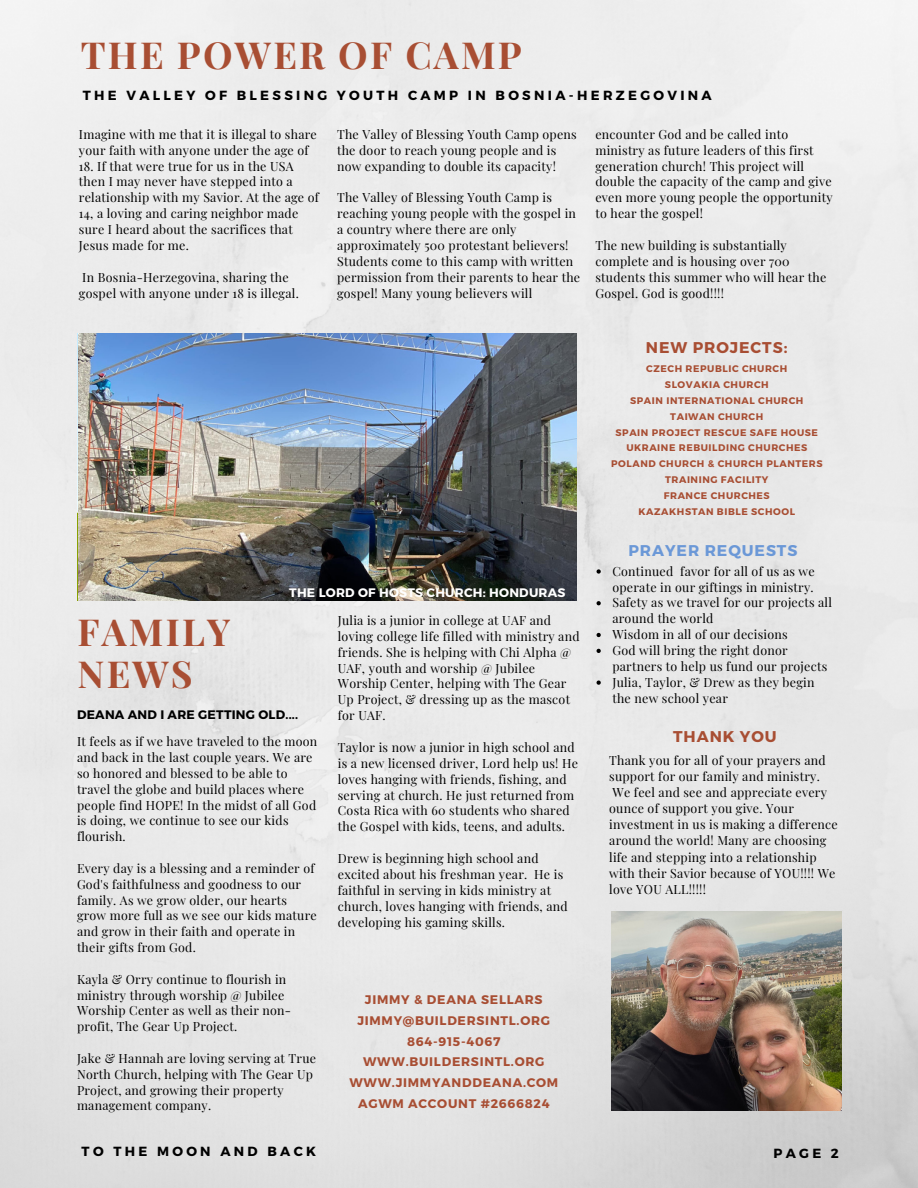
<style>
.page{position:relative;width:918px;height:1188px;background:#fff}
.page>*{position:absolute;margin:0;border:0;box-sizing:border-box;transform-origin:0 0}
.t1{font:700 37.35px/42.3px "Playfair Display";letter-spacing:.06em;color:#a84e33}
.t2{font:700 15.6px "Montserrat";letter-spacing:.06em;color:#a84e33}
.t3{font:700 15.6px "Montserrat";letter-spacing:.06em;color:#6b98d7}
.t4{font:700 13.2px "Montserrat";letter-spacing:.25em;color:#000}
.t5{font:12.45px/15.9px "Playfair Display";letter-spacing:.02em;color:#000}
.t6{font:700 12.45px "Montserrat";letter-spacing:.06em;color:#a84e33}
.t7{font:700 12.3px "Montserrat";letter-spacing:.02em;color:#fff}
.t8{font:700 12.3px "Montserrat";letter-spacing:.02em;color:#000}
.t9{font:700 9.6px/15.9px "Montserrat";letter-spacing:.06em;color:#a84e33;text-align:center}
</style>
<div class="page">
<img style="left:0;top:0;width:918px;height:1188px">
<svg style="left:597px;top:569px;width:4px;height:5px"></svg>
<svg style="left:597px;top:601px;width:4px;height:4px"></svg>
<svg style="left:597px;top:633px;width:4px;height:4px"></svg>
<svg style="left:597px;top:649px;width:4px;height:4px"></svg>
<svg style="left:597px;top:681px;width:4px;height:4px"></svg>
<img style="left:612px;top:912px;width:229px;height:199px">
<img style="left:78px;top:334px;width:499px;height:266px">
<p class="t1" style="left:81px;top:32px;width:443px">THE POWER OF CAMP</p>
<p class="t4" style="left:83px;top:87px;width:631px">THE VALLEY OF BLESSING YOUTH CAMP IN BOSNIA-HERZEGOVINA</p>
<p class="t5" style="left:79px;top:126px;width:239px">Imagine with me that it is illegal to share your faith with anyone under the age of</p>
<p class="t5" style="left:79px;top:157px;width:242px">18. If that were true for us in the USA then I may never have stepped into a relationship with my Savior. At the age of 14, a loving and caring neighbor made sure I heard about the sacrifices that Jesus made for me.</p>
<p class="t5" style="left:79px;top:269px;width:221px">In Bosnia-Herzegovina, sharing the gospel with anyone under 18 is illegal.</p>
<p class="t5" style="left:337px;top:126px;width:241px">The Valley of Blessing Youth Camp opens the door to reach young people and is now expanding to double its capacity!</p>
<p class="t5" style="left:337px;top:189px;width:245px">The Valley of Blessing Youth Camp is reaching young people with the gospel in a country where there are only approximately 500 protestant believers!<br>Students come to this camp with written permission from their parents to hear the gospel! Many young believers will</p>
<p class="t5" style="left:595px;top:126px;width:239px">encounter God and be called into ministry as future leaders of this first generation church! This project will double the capacity of the camp and give even more young people the opportunity to hear the gospel!</p>
<p class="t5" style="left:595px;top:237px;width:232px">The new building is substantially complete and is housing over 700 students this summer who will hear the<br>Gospel. God is good!!!!</p>
<p class="t2" style="left:646px;top:338px;width:143px">NEW PROJECTS:</p>
<p class="t9" style="left:646px;top:360px;width:143px">CZECH REPUBLIC CHURCH</p>
<p class="t9" style="left:665px;top:376px;width:105px">SLOVAKIA CHURCH</p>
<p class="t9" style="left:630px;top:392px;width:175px">SPAIN INTERNATIONAL CHURCH</p>
<p class="t9" style="left:670px;top:408px;width:95px">TAIWAN CHURCH</p>
<p class="t9" style="left:616px;top:424px;width:204px">SPAIN PROJECT RESCUE SAFE HOUSE</p>
<p class="t9" style="left:626px;top:440px;width:182px">UKRAINE REBUILDING CHURCHES</p>
<p class="t9" style="left:611px;top:456px;width:213px">POLAND CHURCH &amp; CHURCH PLANTERS<br>TRAINING FACILITY</p>
<p class="t9" style="left:664px;top:487px;width:107px">FRANCE CHURCHES</p>
<p class="t9" style="left:639px;top:503px;width:158px">KAZAKHSTAN BIBLE SCHOOL</p>
<p class="t7" style="left:289px;top:584px;width:278px">THE LORD OF HOSTS CHURCH: HONDURAS</p>
<p class="t1" style="left:77px;top:609px;width:154px">FAMILY<br>NEWS</p>
<p class="t5" style="left:338px;top:612px;width:243px">Julia is a junior in college at UAF and loving college life filled with ministry and friends. She is helping with Chi Alpha @ UAF, youth and worship @ Jubilee Worship Center, helping with The Gear Up Project, &amp; dressing up as the mascot for UAF.</p>
<p class="t5" style="left:338px;top:739px;width:242px">Taylor is now a junior in high school and is a new licensed driver, Lord help us! He loves hanging with friends, fishing, and serving at church. He just returned from Costa Rica with 60 students who shared the Gospel with kids, teens, and adults.</p>
<p class="t5" style="left:338px;top:850px;width:231px">Drew is beginning high school and excited about his freshman year. He is faithful in serving in kids ministry at church, loves hanging with friends, and developing his gaming skills.</p>
<p class="t8" style="left:77px;top:706px;width:223px">DEANA AND I ARE GETTING OLD....</p>
<p class="t5" style="left:77px;top:733px;width:242px">It feels as if we have traveled to the moon and back in the last couple years. We are so honored and blessed to be able to travel the globe and build places where people find HOPE! In the midst of all God is doing, we continue to see our kids flourish.</p>
<p class="t5" style="left:77px;top:860px;width:241px">Every day is a blessing and a reminder of God's faithfulness and goodness to our family. As we grow older, our hearts grow more full as we see our kids mature and grow in their faith and operate in their gifts from God.</p>
<p class="t5" style="left:77px;top:971px;width:216px">Kayla &amp; Orry continue to flourish in ministry through worship @ Jubilee Worship Center as well as their non&shy;profit, The Gear Up Project.</p>
<p class="t5" style="left:77px;top:1050px;width:241px">Jake &amp; Hannah are loving serving at True North Church, helping with The Gear Up Project, and growing their property management company.</p>
<p class="t6" style="left:365px;top:992px;width:179px">JIMMY &amp; DEANA SELLARS</p>
<p class="t6" style="left:357px;top:1012px;width:194px">JIMMY@BUILDERSINTL.ORG</p>
<p class="t6" style="left:407px;top:1033px;width:95px">864-915-4067</p>
<p class="t6" style="left:363px;top:1054px;width:183px">WWW.BUILDERSINTL.ORG</p>
<p class="t6" style="left:349px;top:1075px;width:210px">WWW.JIMMYANDDEANA.COM</p>
<p class="t6" style="left:358px;top:1095px;width:193px">AGWM ACCOUNT #2666824</p>
<p class="t3" style="left:628px;top:540px;width:170px">PRAYER REQUESTS</p>
<p class="t5" style="left:612px;top:563px;width:204px">Continued favor for all of us as we operate in our giftings in ministry.</p>
<p class="t5" style="left:612px;top:594px;width:221px">Safety as we travel for our projects all around the world</p>
<p class="t5" style="left:612px;top:626px;width:177px">Wisdom in all of our decisions</p>
<p class="t5" style="left:612px;top:642px;width:216px">God will bring the right donor partners to help us fund our projects</p>
<p class="t5" style="left:612px;top:674px;width:204px">Julia, Taylor, &amp; Drew as they begin the new school year</p>
<p class="t2" style="left:673px;top:727px;width:105px">THANK YOU</p>
<p class="t5" style="left:609px;top:751px;width:230px">Thank you for all of your prayers and support for our family and ministry.<br>We feel and see and appreciate every ounce of support you give. Your investment in us is making a difference around the world! Many are choosing life and stepping into a relationship with their Savior because of YOU!!!! We love YOU ALL!!!!!</p>
<p class="t4" style="left:82px;top:1143px;width:236px">TO THE MOON AND BACK</p>
<p class="t4" style="left:773px;top:1145px;width:67px">PAGE 2</p>
</div>
